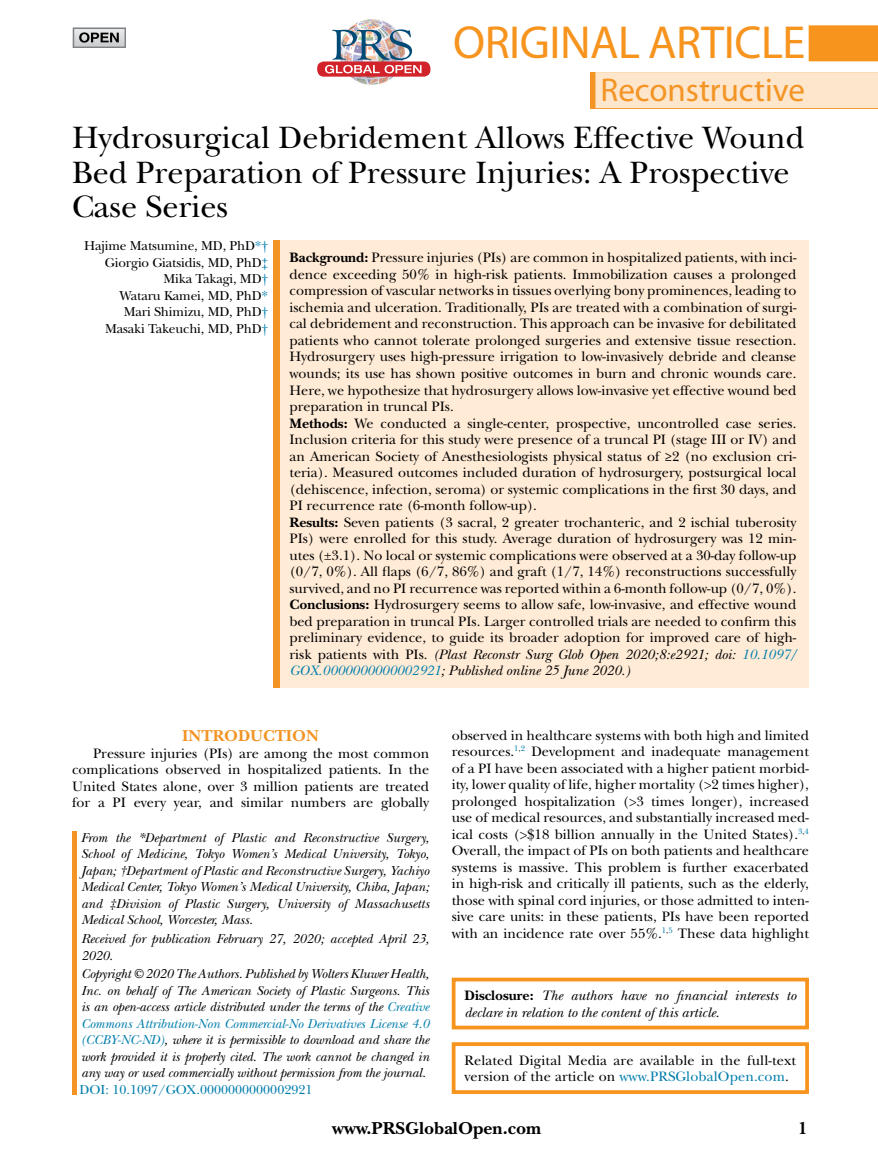
<style>
.page{position:relative;width:878px;height:1175px;background:#fff}
.page>*{position:absolute;margin:0;border:0;box-sizing:border-box;transform-origin:0 0}
.t1{font:46.5px "Myriad Pro";letter-spacing:-.01em;color:#f7941e}
.t2{font:33px "Myriad Pro";color:#f39424}
.t3{font:32.25px/34.5px "New Baskerville Std";color:#000}
.t4{font:700 18px "New Baskerville Std";color:#000}
.t5{font:700 16.5px "New Baskerville Std";color:#f39424}
.t6{font:14.25px/16.5px "New Baskerville Std";color:#000}
.t7{font:italic 14.25px/16.5px "New Baskerville Std";color:#000}
.t8{font:italic 13.5px/16.5px "New Baskerville Std";color:#000;text-align:justify}
.t9{font:13.5px/16.5px "New Baskerville Std";letter-spacing:-.01em;color:#000;text-align:right}
.t10{font:13.5px "New Baskerville Std";color:#017eac}
.s1{color:#017eac}
.s2{font-weight:700}
.s3{font-style:italic}
.s4{font-style:italic;color:#017eac}
.s5{font-weight:700;font-style:normal}
</style>
<div class="page">
<div style="left:73px;top:28px;width:52px;height:20px;border:2px solid #808285"></div>
<svg style="left:79px;top:32px;width:40px;height:11px"></svg>
<div style="left:452px;top:1042px;width:356px;height:52px;border:4px solid #f7941e"></div>
<div style="left:452px;top:977px;width:356px;height:52px;border:4px solid #f7941e"></div>
<div style="left:595px;top:72px;width:283px;height:36px;background:#fde6cb"></div>
<hr style="left:72px;top:831px;width:4px;height:99px;background:#f39424">
<hr style="left:72px;top:930px;width:4px;height:35px;background:#f39424">
<hr style="left:72px;top:965px;width:4px;height:118px;background:#f39424">
<hr style="left:72px;top:1081px;width:4px;height:13px;background:#f39424">
<div style="left:274px;top:126px;width:534px;height:562px;background:#ffebd6"></div>
<div style="left:274px;top:229px;width:534px;height:11px;background:#fff"></div>
<div style="left:274px;top:240px;width:6px;height:175px;background:#f39424"></div>
<div style="left:274px;top:405px;width:6px;height:109px;background:#f39424"></div>
<div style="left:274px;top:504px;width:6px;height:93px;background:#f39424"></div>
<div style="left:274px;top:586px;width:6px;height:102px;background:#f39424"></div>
<div style="left:72px;top:126px;width:736px;height:106px;background:#fff"></div>
<div style="left:808px;top:25px;width:70px;height:36px;background:#f7941e"></div>
<img style="left:348px;top:20px;width:47px;height:64px">
<svg style="left:317px;top:61px;width:113px;height:16px"></svg>
<img style="left:325px;top:29px;width:96px;height:44px">
<h1 class="t1" style="left:453px;top:14px;width:354px">Original Article</h1>
<h2 class="t2" style="left:600px;top:69px;width:206px">Reconstructive</h2>
<h3 class="t3" style="left:72px;top:121px;width:734px">Hydrosurgical Debridement Allows Effective Wound<br>Bed Preparation of Pressure Injuries: A Prospective<br>Case Series</h3>
<p class="t9" style="left:84px;top:238px;width:186px">Hajime Matsumine, MD, PhD<span class="s1">*†<br></span>Giorgio Giatsidis, MD, PhD<span class="s1">‡<br></span>Mika Takagi, MD<span class="s1">†<br></span>Wataru Kamei, MD, PhD<span class="s1">*<br></span>Mari Shimizu, MD, PhD<span class="s1">†<br></span>Masaki Takeuchi, MD, PhD<span class="s1">†</span></p>
<p class="t6" style="left:289px;top:250px;width:508px"><span class="s2">Background:</span> Pressure injuries (PIs) are common in hospitalized patients, with inci&shy;dence exceeding 50% in high-risk patients. Immobilization causes a prolonged compression of vascular networks in tissues overlying bony prominences, leading to ischemia and ulceration. Traditionally, PIs are treated with a combination of surgi&shy;cal debridement and reconstruction. This approach can be invasive for debilitated patients who cannot tolerate prolonged surgeries and extensive tissue resection.<br>Hydrosurgery uses high-pressure irrigation to low-invasively debride and cleanse wounds; its use has shown positive outcomes in burn and chronic wounds care.<br>Here, we hypothesize that hydrosurgery allows low-invasive yet effective wound bed preparation in truncal PIs.<br><span class="s2">Methods:</span> We conducted a single-center, prospective, uncontrolled case series.<br>Inclusion criteria for this study were presence of a truncal PI (stage III or IV) and an American Society of Anesthesiologists physical status of ≥2 (no exclusion cri&shy;teria). Measured outcomes included duration of hydrosurgery, postsurgical local (dehiscence, infection, seroma) or systemic complications in the first 30 days, and PI recurrence rate (6-month follow-up).<br><span class="s2">Results:</span> Seven patients (3 sacral, 2 greater trochanteric, and 2 ischial tuberosity PIs) were enrolled for this study. Average duration of hydrosurgery was 12 min&shy;utes (±3.1). No local or systemic complications were observed at a 30-day follow-up (0/7, 0%). All flaps (6/7, 86%) and graft (1/7, 14%) reconstructions successfully survived, and no PI recurrence was reported within a 6-month follow-up (0/7, 0%).<br><span class="s2">Conclusions:</span> Hydrosurgery seems to allow safe, low-invasive, and effective wound bed preparation in truncal PIs. Larger controlled trials are needed to confirm this preliminary evidence, to guide its broader adoption for improved care of high&shy;risk patients with PIs. <span class="s3">(Plast Reconstr Surg Glob Open 2020;8:e2921; doi:</span> <span class="s4">10.1097/ GOX.0000000000002921</span><span class="s3">; Published online 25 June 2020.)</span></p>
<p class="t5" style="left:182px;top:726px;width:138px">INTRODUCTION</p>
<p class="t6" style="left:72px;top:745px;width:359px;text-align:justify;text-indent:21px">Pressure injuries (PIs) are among the most common complications observed in hospitalized patients. In the United States alone, over 3 million patients are treated for a PI every year, and similar numbers are globally</p>
<p class="t8" style="left:81px;top:829px;width:350px">From the *Department of Plastic and Reconstructive Surgery, School of Medicine, Tokyo Women’s Medical University, Tokyo, Japan; †Department of Plastic and Reconstructive Surgery, Yachiyo Medical Center, Tokyo Women’s Medical University, Chiba, Japan; and ‡Division of Plastic Surgery, University of Massachusetts Medical School, Worcester, Mass.</p>
<p class="t8" style="left:81px;top:930px;width:349px">Received for publication February 27, 2020; accepted April 23,<br>2020.</p>
<p class="t8" style="left:81px;top:965px;width:350px">Copyright © 2020 The Authors. Published by Wolters Kluwer Health, Inc. on behalf of The American Society of Plastic Surgeons. This is an open-access article distributed under the terms of the <span class="s1">Creative Commons Attribution-Non Commercial-No Derivatives License 4.0 (CCBY-NC-ND)</span>, where it is permissible to download and share the work provided it is properly cited. The work cannot be changed in any way or used commercially without permission from the journal.</p>
<p class="t10" style="left:80px;top:1081px;width:234px">DOI: 10.1097/GOX.0000000000002921</p>
<p class="t6" style="left:451px;top:727px;width:359px;text-align:justify">observed in healthcare systems with both high and limited resources.<sup>1</sup><sup>,</sup><sup>2</sup> Development and inadequate management of a PI have been associated with a higher patient morbid&shy;ity, lower quality of life, higher mortality (&gt;2 times higher), prolonged hospitalization (&gt;3 times longer), increased use of medical resources, and substantially increased med&shy;ical costs (&gt;$18 billion annually in the United States).<sup>3</sup><sup>,</sup><sup>4<br></sup>Overall, the impact of PIs on both patients and healthcare systems is massive. This problem is further exacerbated in high-risk and critically ill patients, such as the elderly, those with spinal cord injuries, or those admitted to inten&shy;sive care units: in these patients, PIs have been reported with an incidence rate over 55%.<sup>1</sup><sup>,</sup><sup>5</sup> These data highlight</p>
<p class="t7" style="left:464px;top:987px;width:333px"><span class="s5">Disclosure:</span> The authors have no financial interests to declare in relation to the content of this article.</p>
<p class="t6" style="left:464px;top:1051px;width:333px">Related Digital Media are available in the full-text version of the article on <span class="s1">www.PRSGlobalOpen.com</span>.</p>
<p class="t4" style="left:332px;top:1118px;width:210px">www.PRSGlobalOpen.com</p>
<p class="t4" style="left:798px;top:1118px;width:11px">1</p>
</div>
